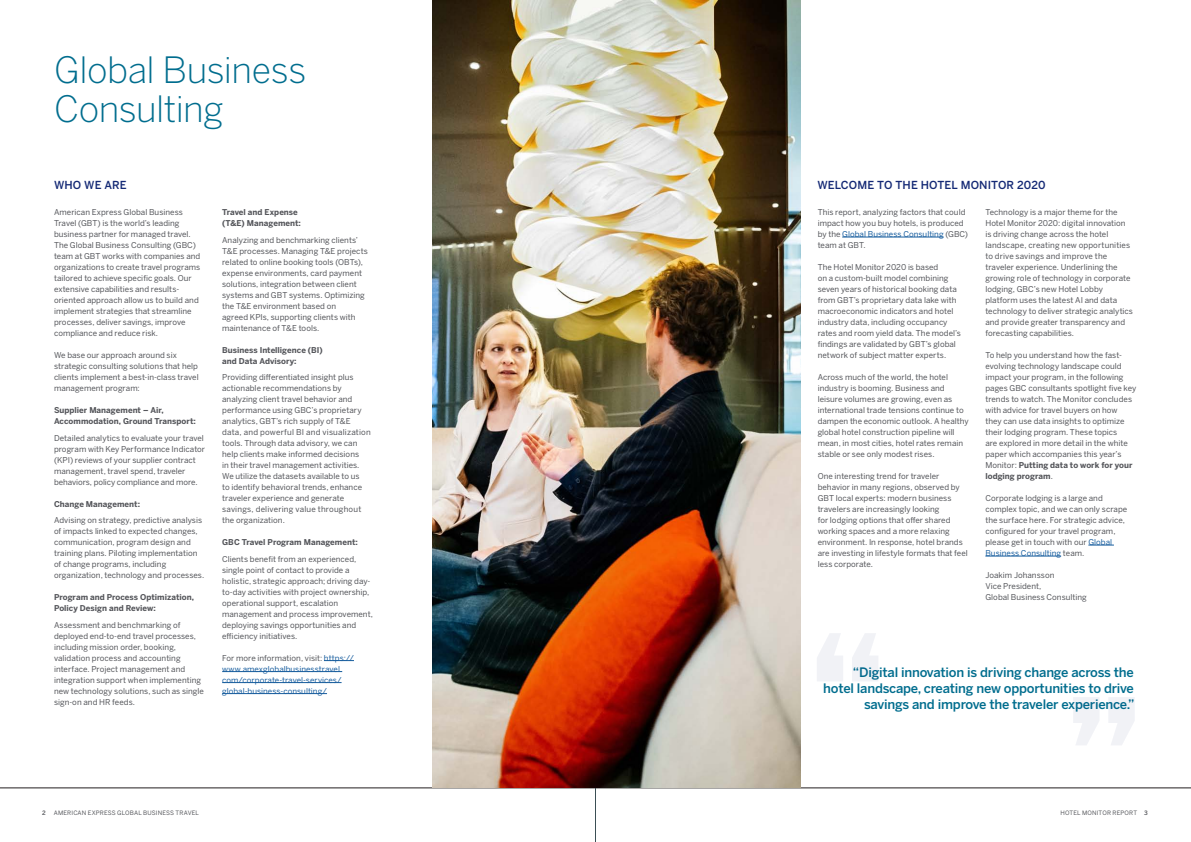
<style>
.page{position:relative;width:1191px;height:842px;background:#fff}
.page>*{position:absolute;margin:0;border:0;box-sizing:border-box;transform-origin:0 0}
.t1{font:500 200px "Benton Sans";color:#142975}
.HEAD_36{font:300 36px/38.5px "Benton Sans";letter-spacing:-.015em;color:#006d8e}
.t2{font:500 13px/16px "Benton Sans";letter-spacing:-.015em;color:#006d8e;text-align:right}
.CHARTS_Table_title{font:500 11px "Benton Sans";letter-spacing:.005em;color:#142975}
.BODY{font:8px/11px "Benton Sans";letter-spacing:.005em;color:#54555a}
.BODY-2{font:700 8px/11px "Benton Sans";letter-spacing:.005em;color:#54555a}
.BODY-3{font:8px/11px "Benton Sans";letter-spacing:.005em;color:#175d9e}
.t3{font:6px "Benton Sans";letter-spacing:.025em;color:#54555a}
.t4{font:500 6px "Benton Sans";color:#54555a}
.s1{font-weight:700}
.s2{color:#175d9e}
.s3{color:#54555a}
.s4{font-weight:500}
</style>
<div class="page">
<hr style="left:0;top:788px;width:1191px;height:1px;background:#231f20">
<hr style="left:595px;top:0;width:1px;height:842px;background:#3b4f55">
<hr style="left:324px;top:660px;width:30px;height:1px;background:#175d9e">
<hr style="left:222px;top:671px;width:120px;height:1px;background:#175d9e">
<hr style="left:222px;top:682px;width:119px;height:1px;background:#175d9e">
<hr style="left:222px;top:693px;width:105px;height:1px;background:#175d9e">
<hr style="left:842px;top:237px;width:101px;height:1px;background:#175d9e">
<img style="left:432px;top:0;width:368px;height:787px">
<svg style="left:1088px;top:545px;width:26px;height:1px"></svg>
<hr style="left:985px;top:556px;width:76px;height:1px;background:#175d9e">
<p class="HEAD_36" style="left:54px;top:51px;width:254px">Global Business<br>Consulting</p>
<p class="CHARTS_Table_title" style="left:54px;top:178px;width:74px">WHO WE ARE</p>
<p class="CHARTS_Table_title" style="left:817px;top:178px;width:230px">WELCOME TO THE HOTEL MONITOR 2020</p>
<p class="BODY" style="left:985px;top:207px;width:149px">Technology is a major theme for the Hotel Monitor 2020: digital innovation is driving change across the hotel landscape, creating new opportunities to drive savings and improve the traveler experience. Underlining the growing role of technology in corporate lodging, GBC’s new Hotel Lobby platform uses the latest AI and data technology to deliver strategic analytics and provide greater transparency and forecasting capabilities.</p>
<p class="BODY" style="left:985px;top:350px;width:152px">To help you understand how the fast&shy;evolving technology landscape could impact your program, in the following pages GBC consultants spotlight five key trends to watch. The Monitor concludes with advice for travel buyers on how<br>they can use data insights to optimize their lodging program. These topics<br>are explored in more detail in the white paper which accompanies this year’s Monitor: <span class="s1">Putting data to work for your lodging program</span>.</p>
<p class="BODY" style="left:985px;top:493px;width:143px">Corporate lodging is a large and complex topic, and we can only scrape the surface here. For strategic advice, configured for your travel program, please get in touch with our <span class="s2">Global Business Consulting</span> team.</p>
<p class="BODY" style="left:985px;top:570px;width:103px">Joakim Johansson<br>Vice President,<br>Global Business Consulting</p>
<p class="BODY" style="left:54px;top:207px;width:148px">American Express Global Business Travel (GBT) is the world’s leading business partner for managed travel.<br>The Global Business Consulting (GBC) team at GBT works with companies and organizations to create travel programs tailored to achieve specific goals. Our extensive capabilities and results&shy;oriented approach allow us to build and implement strategies that streamline processes, deliver savings, improve compliance and reduce risk.</p>
<p class="BODY" style="left:54px;top:350px;width:146px">We base our approach around six strategic consulting solutions that help clients implement a best-in-class travel management program:</p>
<p class="BODY-2" style="left:54px;top:405px;width:143px">Supplier Management – Air,<br>Accommodation, Ground Transport:</p>
<p class="BODY" style="left:54px;top:432px;width:153px">Detailed analytics to evaluate your travel program with Key Performance Indicator (KPI) reviews of your supplier contract management, travel spend, traveler behaviors, policy compliance and more.</p>
<p class="BODY-2" style="left:54px;top:498px;width:88px">Change Management:</p>
<p class="BODY" style="left:54px;top:515px;width:152px">Advising on strategy, predictive analysis of impacts linked to expected changes, communication, program design and training plans. Piloting implementation of change programs, including organization, technology and processes.</p>
<p class="BODY-2" style="left:54px;top:592px;width:141px">Program and Process Optimization,<br>Policy Design and Review:</p>
<p class="BODY" style="left:54px;top:619px;width:151px">Assessment and benchmarking of deployed end-to-end travel processes, including mission order, booking, validation process and accounting interface. Project management and integration support when implementing new technology solutions, such as single sign-on and HR feeds.</p>
<p class="BODY" style="left:817px;top:207px;width:152px">This report, analyzing factors that could impact how you buy hotels, is produced by the <span class="s2">Global Business Consulting</span> (GBC) team at GBT.</p>
<p class="BODY" style="left:817px;top:262px;width:145px">The Hotel Monitor 2020 is based<br>on a custom-built model combining seven years of historical booking data from GBT’s proprietary data lake with macroeconomic indicators and hotel industry data, including occupancy rates and room yield data. The model’s findings are validated by GBT’s global network of subject matter experts.</p>
<p class="BODY" style="left:817px;top:372px;width:153px">Across much of the world, the hotel industry is booming. Business and leisure volumes are growing, even as international trade tensions continue to dampen the economic outlook. A healthy global hotel construction pipeline will mean, in most cities, hotel rates remain stable or see only modest rises.</p>
<p class="BODY" style="left:817px;top:471px;width:152px">One interesting trend for traveler behavior in many regions, observed by GBT local experts: modern business travelers are increasingly looking<br>for lodging options that offer shared working spaces and a more relaxing environment. In response, hotel brands are investing in lifestyle formats that feel less corporate.</p>
<p class="BODY-2" style="left:222px;top:207px;width:80px">Travel and Expense (T&amp;E) Management:</p>
<p class="BODY" style="left:222px;top:234px;width:147px">Analyzing and benchmarking clients’ T&amp;E processes. Managing T&amp;E projects related to online booking tools (OBTs), expense environments, card payment solutions, integration between client systems and GBT systems. Optimizing the T&amp;E environment based on<br>agreed KPIs, supporting clients with maintenance of T&amp;E tools.</p>
<p class="BODY-2" style="left:222px;top:344px;width:102px">Business Intelligence (BI) and Data Advisory:</p>
<p class="BODY" style="left:222px;top:372px;width:150px">Providing differentiated insight plus actionable recommendations by analyzing client travel behavior and performance using GBC’s proprietary analytics, GBT’s rich supply of T&amp;E data, and powerful BI and visualization tools. Through data advisory, we can help clients make informed decisions<br>in their travel management activities.<br>We utilize the datasets available to us<br>to identify behavioral trends, enhance traveler experience and generate savings, delivering value throughout the organization.</p>
<p class="BODY-2" style="left:222px;top:537px;width:137px">GBC Travel Program Management:</p>
<p class="BODY" style="left:222px;top:553px;width:152px">Clients benefit from an experienced, single point of contact to provide a holistic, strategic approach; driving day&shy;to-day activities with project ownership, operational support, escalation management and process improvement, deploying savings opportunities and efficiency initiatives.</p>
<p class="BODY-3" style="left:222px;top:652px;width:133px"><span class="s3">For more information, visit:</span> https:// www.amexglobalbusinesstravel. com/corporate-travel-services/ global-business-consulting/</p>
<h1 class="t1" style="left:802px;top:617px;width:348px">‘‘ ’’</h1>
<p class="t2" style="left:823px;top:664px;width:313px">“Digital innovation is driving change across the hotel landscape, creating new opportunities to drive savings and improve the traveler experience.”</p>
<p class="t4" style="left:42px;top:809px;width:5px">2</p>
<p class="t3" style="left:54px;top:809px;width:147px">AMERICAN EXPRESS GLOBAL BUSINESS TRAVEL</p>
<p class="t3" style="left:1060px;top:809px;width:89px">HOTEL MONITOR REPORT <span class="s4">3</span></p>
</div>
